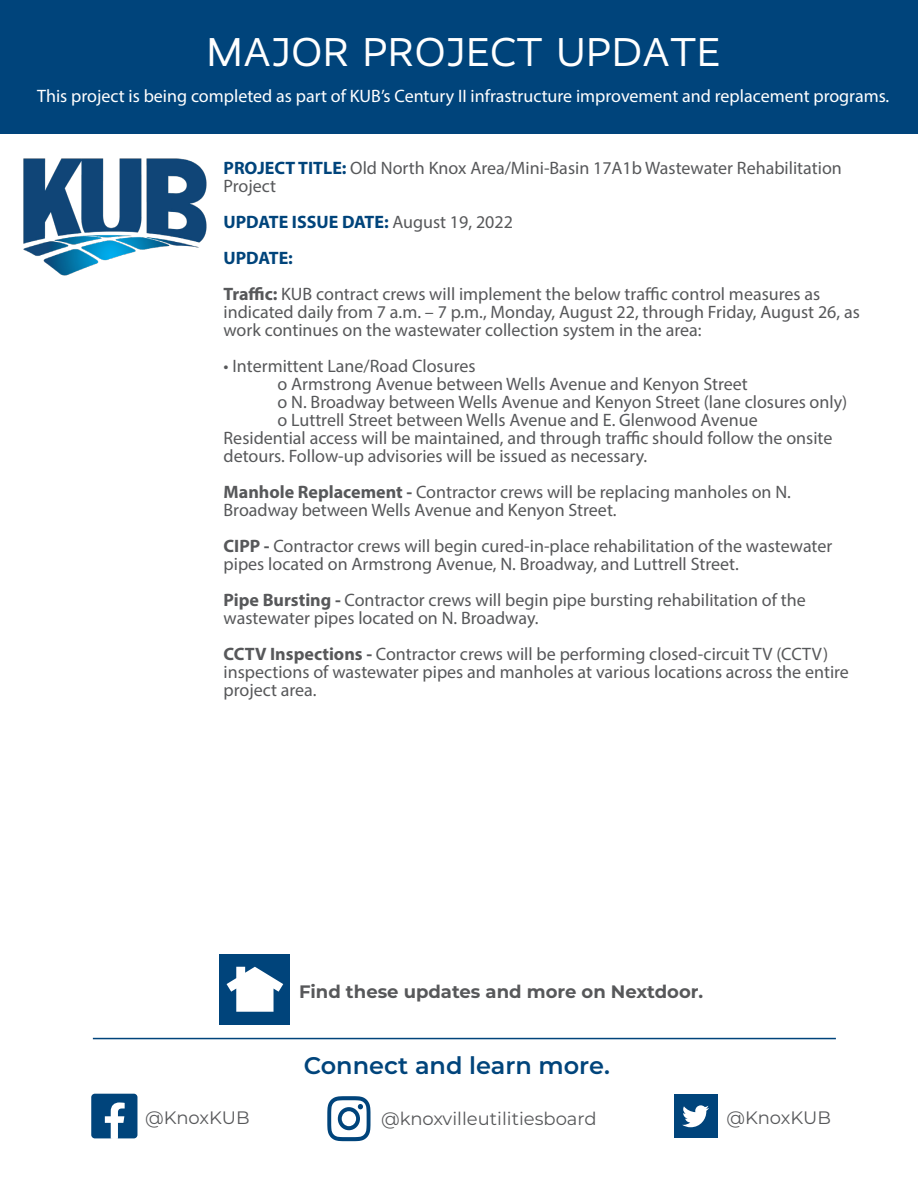
<style>
.page{position:relative;width:918px;height:1188px;background:#fff}
.page>*{position:absolute;margin:0;border:0;box-sizing:border-box;transform-origin:0 0}
.t1{font:40.5px "Realist";letter-spacing:.03em;color:#fff}
.t2{font:600 24px "Montserrat";color:#00447b}
.t3{font:18px/18px "Myriad Pro";color:#57585a}
.t4{font:18px "Myriad Pro";color:#fff}
.t5{font:18px "Montserrat";color:#57585a}
.t6{font:700 18px "Myriad Pro";color:#00447b}
.t7{font:700 18px "Montserrat";color:#57585a}
.s1{font-weight:700;color:#00447b}
.s2{font-weight:400;color:#57585a}
.s3{font-weight:700}
</style>
<div class="page">
<div style="left:0;top:0;width:918px;height:134px;background:#00447b"></div>
<div style="left:91px;top:1094px;width:46px;height:44px;background:#00447b;border-radius:4px"></div>
<svg style="left:105px;top:1102px;width:20px;height:37px"></svg>
<svg style="left:327px;top:1096px;width:44px;height:45px"></svg>
<div style="left:674px;top:1095px;width:43px;height:43px;background:#00447b"></div>
<svg style="left:682px;top:1105px;width:27px;height:22px"></svg>
<hr style="left:93px;top:1038px;width:743px;height:1px;background:#00447b">
<div style="left:219px;top:954px;width:71px;height:71px;background:#00447b"></div>
<svg style="left:227px;top:967px;width:56px;height:45px"></svg>
<img style="left:23px;top:158px;width:184px;height:118px">
<p class="t1" style="left:207px;top:29px;width:515px">MAJOR PROJECT UPDATE</p>
<p class="t4" style="left:37px;top:85px;width:854px">This project is being completed as part of KUB’s Century II infrastructure improvement and replacement programs.</p>
<p class="t3" style="left:224px;top:159px;width:620px"><span class="s1">PROJECT TITLE:</span> Old North Knox Area/Mini-Basin 17A1b Wastewater Rehabilitation<br>Project</p>
<p class="t6" style="left:224px;top:211px;width:291px">UPDATE ISSUE DATE: <span class="s2">August 19, 2022</span></p>
<p class="t6" style="left:224px;top:247px;width:71px">UPDATE:</p>
<p class="t3" style="left:224px;top:285px;width:638px"><span class="s3">Traffic:</span> KUB contract crews will implement the below traffic control measures as indicated daily from 7 a.m. – 7 p.m., Monday, August 22, through Friday, August 26, as work continues on the wastewater collection system in the area:</p>
<p class="t3" style="left:224px;top:357px;width:253px">• Intermittent Lane/Road Closures</p>
<p class="t3" style="left:278px;top:375px;width:472px">o Armstrong Avenue between Wells Avenue and Kenyon Street</p>
<p class="t3" style="left:278px;top:393px;width:571px">o N. Broadway between Wells Avenue and Kenyon Street (lane closures only)</p>
<p class="t3" style="left:278px;top:411px;width:482px">o Luttrell Street between Wells Avenue and E. Glenwood Avenue</p>
<p class="t3" style="left:224px;top:429px;width:610px">Residential access will be maintained, and through traffic should follow the onsite detours. Follow-up advisories will be issued as necessary.</p>
<p class="t3" style="left:224px;top:483px;width:569px"><span class="s3">Manhole Replacement -</span> Contractor crews will be replacing manholes on N.<br>Broadway between Wells Avenue and Kenyon Street.</p>
<p class="t3" style="left:224px;top:537px;width:610px"><span class="s3">CIPP -</span> Contractor crews will begin cured-in-place rehabilitation of the wastewater pipes located on Armstrong Avenue, N. Broadway, and Luttrell Street.</p>
<p class="t3" style="left:224px;top:591px;width:584px"><span class="s3">Pipe Bursting -</span> Contractor crews will begin pipe bursting rehabilitation of the wastewater pipes located on N. Broadway.</p>
<p class="t3" style="left:224px;top:645px;width:627px"><span class="s3">CCTV Inspections -</span> Contractor crews will be performing closed-circuit TV (CCTV) inspections of wastewater pipes and manholes at various locations across the entire project area.</p>
<p class="t7" style="left:299px;top:978px;width:406px">Find these updates and more on Nextdoor.</p>
<p class="t2" style="left:304px;top:1049px;width:308px">Connect and learn more.</p>
<p class="t5" style="left:145px;top:1105px;width:106px">@KnoxKUB</p>
<p class="t5" style="left:381px;top:1106px;width:217px">@knoxvilleutilitiesboard</p>
<p class="t5" style="left:727px;top:1105px;width:106px">@KnoxKUB</p>
</div>
